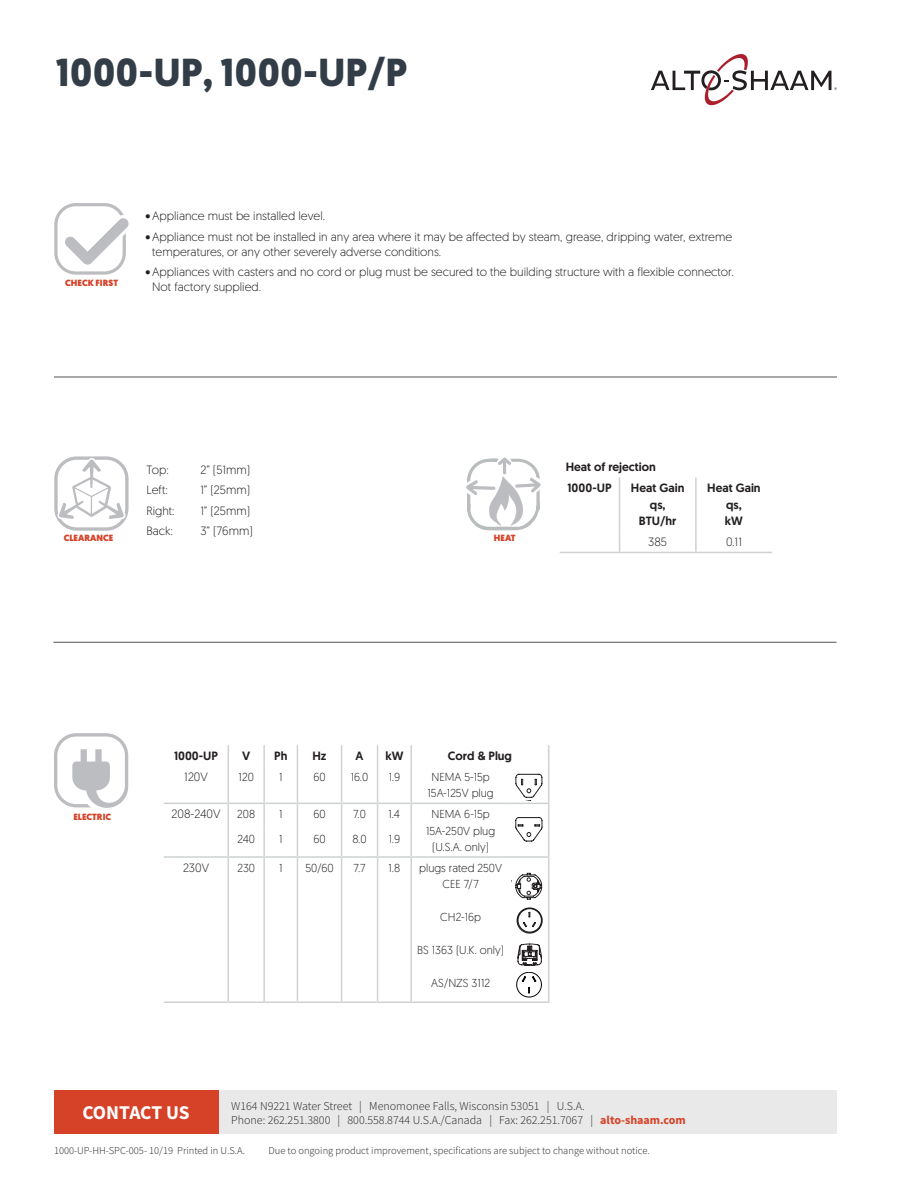
<style>
.page{position:relative;width:918px;height:1188px;background:#fff}
.page>*{position:absolute;margin:0;border:0;box-sizing:border-box;transform-origin:0 0}
.Main_Title{font:700 39px "Geomanist";color:#323d47}
.t1{font:700 19.5px "Source Sans Pro";letter-spacing:-.01em;color:#fff}
.body_text{font:300 12px/15px "Geomanist";color:#231f20}
.t2{font:300 12px/14.4px "Source Sans Pro";color:#231f20}
.dimensions{font:500 12px/16.5px "Geomanist";color:#231f20;text-align:center}
.dimensions-2{font:300 12px "Geomanist";color:#231f20}
.dimensions-3{font:300 11.55px/16.5px "Geomanist";color:#231f20;text-align:center}
.t3{font:300 10.5px "Source Sans Pro";color:#231f20}
.t4{font:italic 10.05px "Noto Sans";color:#231f20;scale:1.04 1}
.symbol_text{font:900 9px "Geomanist";color:#d64227}
.s1{font-weight:700;color:#d64227}
</style>
<div class="page">
<div style="left:218px;top:1091px;width:619px;height:43px;background:#e9e9e9"></div>
<div style="left:54px;top:1091px;width:164px;height:43px;background:#d64227"></div>
<svg style="left:651px;top:54px;width:186px;height:52px"></svg>
<hr style="left:54px;top:377px;width:783px;height:1px;background:#535355">
<svg style="left:548px;top:745px;width:1px;height:21px"></svg>
<hr style="left:548px;top:766px;width:1px;height:37px;background:#cfd2d2">
<hr style="left:164px;top:803px;width:64px;height:1px;background:#cfd2d2">
<hr style="left:164px;top:856px;width:64px;height:2px;background:#cfd2d2">
<hr style="left:411px;top:856px;width:99px;height:2px;background:#cfd2d2">
<hr style="left:510px;top:856px;width:39px;height:2px;background:#cfd2d2">
<hr style="left:548px;top:858px;width:1px;height:144px;background:#cfd2d2">
<hr style="left:164px;top:1002px;width:64px;height:1px;background:#cfd2d2">
<hr style="left:411px;top:1002px;width:99px;height:1px;background:#cfd2d2">
<hr style="left:510px;top:1002px;width:39px;height:1px;background:#cfd2d2">
<hr style="left:411px;top:803px;width:99px;height:1px;background:#cfd2d2">
<hr style="left:510px;top:803px;width:39px;height:1px;background:#cfd2d2">
<svg style="left:228px;top:745px;width:1px;height:21px"></svg>
<hr style="left:263px;top:745px;width:2px;height:21px;background:#cfd2d2">
<svg style="left:297px;top:745px;width:1px;height:21px"></svg>
<svg style="left:341px;top:745px;width:1px;height:21px"></svg>
<svg style="left:377px;top:745px;width:1px;height:21px"></svg>
<hr style="left:410px;top:745px;width:2px;height:21px;background:#cfd2d2">
<hr style="left:228px;top:766px;width:1px;height:37px;background:#cfd2d2">
<hr style="left:263px;top:766px;width:2px;height:37px;background:#cfd2d2">
<hr style="left:297px;top:766px;width:1px;height:37px;background:#cfd2d2">
<hr style="left:341px;top:766px;width:1px;height:37px;background:#cfd2d2">
<hr style="left:377px;top:766px;width:1px;height:37px;background:#cfd2d2">
<hr style="left:410px;top:766px;width:2px;height:37px;background:#cfd2d2">
<hr style="left:228px;top:803px;width:36px;height:1px;background:#cfd2d2">
<hr style="left:264px;top:803px;width:33px;height:1px;background:#cfd2d2">
<hr style="left:263px;top:804px;width:2px;height:24px;background:#cfd2d2">
<hr style="left:297px;top:803px;width:45px;height:1px;background:#cfd2d2">
<hr style="left:342px;top:803px;width:36px;height:1px;background:#cfd2d2">
<hr style="left:378px;top:803px;width:33px;height:1px;background:#cfd2d2">
<hr style="left:410px;top:804px;width:2px;height:24px;background:#cfd2d2">
<svg style="left:228px;top:804px;width:1px;height:52px"></svg>
<hr style="left:263px;top:828px;width:2px;height:28px;background:#cfd2d2">
<svg style="left:297px;top:804px;width:1px;height:52px"></svg>
<svg style="left:341px;top:804px;width:1px;height:52px"></svg>
<svg style="left:377px;top:804px;width:1px;height:52px"></svg>
<hr style="left:410px;top:828px;width:2px;height:28px;background:#cfd2d2">
<hr style="left:228px;top:856px;width:36px;height:2px;background:#cfd2d2">
<hr style="left:228px;top:858px;width:1px;height:144px;background:#cfd2d2">
<hr style="left:264px;top:856px;width:33px;height:2px;background:#cfd2d2">
<hr style="left:263px;top:858px;width:2px;height:144px;background:#cfd2d2">
<hr style="left:297px;top:856px;width:45px;height:2px;background:#cfd2d2">
<hr style="left:297px;top:858px;width:1px;height:144px;background:#cfd2d2">
<hr style="left:342px;top:856px;width:36px;height:2px;background:#cfd2d2">
<hr style="left:341px;top:858px;width:1px;height:144px;background:#cfd2d2">
<hr style="left:378px;top:856px;width:33px;height:2px;background:#cfd2d2">
<hr style="left:377px;top:858px;width:1px;height:144px;background:#cfd2d2">
<hr style="left:410px;top:858px;width:2px;height:144px;background:#cfd2d2">
<hr style="left:228px;top:1002px;width:36px;height:1px;background:#cfd2d2">
<hr style="left:264px;top:1002px;width:33px;height:1px;background:#cfd2d2">
<hr style="left:297px;top:1002px;width:45px;height:1px;background:#cfd2d2">
<hr style="left:342px;top:1002px;width:36px;height:1px;background:#cfd2d2">
<hr style="left:378px;top:1002px;width:33px;height:1px;background:#cfd2d2">
<hr style="left:560px;top:552px;width:60px;height:1px;background:#cfd2d2">
<hr style="left:619px;top:477px;width:1px;height:54px;background:#cfd2d2">
<hr style="left:695px;top:477px;width:2px;height:54px;background:#cfd2d2">
<svg style="left:619px;top:531px;width:1px;height:21px"></svg>
<hr style="left:695px;top:531px;width:2px;height:21px;background:#cfd2d2">
<hr style="left:620px;top:552px;width:76px;height:1px;background:#cfd2d2">
<hr style="left:696px;top:552px;width:76px;height:1px;background:#cfd2d2">
<svg style="left:54px;top:456px;width:75px;height:75px"></svg>
<svg style="left:54px;top:203px;width:75px;height:72px"></svg>
<svg style="left:466px;top:457px;width:75px;height:73px"></svg>
<svg style="left:54px;top:733px;width:74px;height:75px"></svg>
<div style="left:512px;top:770px;width:34px;height:30px;background:linear-gradient(to right,#fff,#fff)"></div>
<svg style="left:517px;top:944px;width:25px;height:21px"></svg>
<svg style="left:516px;top:907px;width:27px;height:27px"></svg>
<svg style="left:515px;top:873px;width:28px;height:27px"></svg>
<svg style="left:511px;top:774px;width:38px;height:82px"></svg>
<svg style="left:516px;top:972px;width:26px;height:25px"></svg>
<hr style="left:53px;top:642px;width:783px;height:1px;background:#535355">
<p class="Main_Title" style="left:56px;top:47px;width:353px">1000-UP, 1000-UP/P</p>
<p class="symbol_text" style="left:65px;top:277px;width:54px">CHECK FIRST</p>
<p class="body_text" style="left:146px;top:208px;width:181px">• Appliance must be installed level.</p>
<p class="body_text" style="left:152px;top:228px;width:582px;text-indent:-7px">• Appliance must not be installed in any area where it may be affected by steam, grease, dripping water, extreme temperatures, or any other severely adverse conditions.</p>
<p class="body_text" style="left:152px;top:264px;width:583px;text-indent:-7px">• Appliances with casters and no cord or plug must be secured to the building structure with a flexible connector.<br>Not factory supplied.</p>
<p class="symbol_text" style="left:64px;top:532px;width:51px">CLEARANCE</p>
<p class="body_text" style="left:146px;top:462px;width:24px">Top:</p>
<p class="body_text" style="left:200px;top:462px;width:51px">2” (51mm)</p>
<p class="body_text" style="left:146px;top:482px;width:23px">Left:</p>
<p class="body_text" style="left:200px;top:482px;width:51px">1” (25mm)</p>
<p class="body_text" style="left:146px;top:503px;width:30px">Right:</p>
<p class="body_text" style="left:200px;top:503px;width:51px">1” (25mm)</p>
<p class="body_text" style="left:146px;top:523px;width:28px">Back:</p>
<p class="body_text" style="left:200px;top:523px;width:54px">3” (76mm)</p>
<p class="symbol_text" style="left:494px;top:532px;width:23px">HEAT</p>
<p class="dimensions" style="left:566px;top:459px;width:92px">Heat of rejection</p>
<p class="dimensions" style="left:568px;top:480px;width:46px">1000-UP</p>
<p class="dimensions" style="left:631px;top:480px;width:55px">Heat Gain qs,</p>
<p class="dimensions" style="left:639px;top:513px;width:39px">BTU/hr</p>
<p class="dimensions" style="left:707px;top:480px;width:55px">Heat Gain qs,</p>
<p class="dimensions" style="left:725px;top:513px;width:20px">kW</p>
<p class="body_text" style="left:648px;top:534px;width:20px">385</p>
<p class="body_text" style="left:726px;top:534px;width:17px">0.11</p>
<p class="symbol_text" style="left:73px;top:811px;width:39px">ELECTRIC</p>
<p class="dimensions" style="left:174px;top:748px;width:46px">1000-UP</p>
<p class="dimensions" style="left:242px;top:748px;width:10px">V</p>
<p class="dimensions" style="left:274px;top:748px;width:15px">Ph</p>
<p class="dimensions" style="left:312px;top:748px;width:16px">Hz</p>
<p class="dimensions" style="left:356px;top:748px;width:9px">A</p>
<p class="dimensions" style="left:385px;top:748px;width:20px">kW</p>
<p class="dimensions" style="left:448px;top:748px;width:66px">Cord &amp; Plug</p>
<p class="dimensions-2" style="left:184px;top:769px;width:25px">120V</p>
<p class="dimensions-3" style="left:239px;top:768px;width:17px">120</p>
<p class="dimensions-3" style="left:279px;top:768px;width:5px">1</p>
<p class="dimensions-3" style="left:313px;top:768px;width:14px">60</p>
<p class="dimensions-3" style="left:351px;top:768px;width:19px">16.0</p>
<p class="dimensions-3" style="left:389px;top:768px;width:13px">1.9</p>
<p class="dimensions-3" style="left:428px;top:768px;width:68px">NEMA 5-15p<br>15A-125V plug</p>
<p class="dimensions-2" style="left:172px;top:806px;width:51px">208-240V</p>
<p class="dimensions-3" style="left:237px;top:805px;width:19px">208</p>
<p class="dimensions-3" style="left:279px;top:805px;width:5px">1</p>
<p class="dimensions-3" style="left:313px;top:805px;width:14px">60</p>
<p class="dimensions-3" style="left:353px;top:805px;width:14px">7.0</p>
<p class="dimensions-3" style="left:389px;top:805px;width:13px">1.4</p>
<p class="dimensions-3" style="left:431px;top:805px;width:60px">NEMA 6-15p</p>
<p class="dimensions-3" style="left:426px;top:822px;width:71px">15A-250V plug</p>
<p class="dimensions-3" style="left:432px;top:838px;width:58px">(U.S.A. only)</p>
<p class="dimensions-3" style="left:237px;top:830px;width:19px">240</p>
<p class="dimensions-3" style="left:279px;top:830px;width:5px">1</p>
<p class="dimensions-3" style="left:313px;top:830px;width:14px">60</p>
<p class="dimensions-3" style="left:352px;top:830px;width:16px">8.0</p>
<p class="dimensions-3" style="left:389px;top:830px;width:13px">1.9</p>
<p class="dimensions-2" style="left:183px;top:860px;width:28px">230V</p>
<p class="dimensions-3" style="left:237px;top:859px;width:19px">230</p>
<p class="dimensions-3" style="left:279px;top:859px;width:5px">1</p>
<p class="dimensions-3" style="left:305px;top:859px;width:30px">50/60</p>
<p class="dimensions-3" style="left:354px;top:859px;width:14px">7.7</p>
<p class="dimensions-3" style="left:389px;top:859px;width:13px">1.8</p>
<p class="dimensions-3" style="left:419px;top:859px;width:84px">plugs rated 250V</p>
<p class="dimensions-3" style="left:443px;top:875px;width:38px">CEE 7/7</p>
<p class="dimensions-3" style="left:440px;top:908px;width:42px">CH2-16p</p>
<p class="dimensions-3" style="left:417px;top:941px;width:88px">BS 1363 (U.K. only)</p>
<p class="dimensions-3" style="left:431px;top:974px;width:61px">AS/NZS 3112</p>
<p class="t4" style="left:470px;top:944px;width:38px">BS 1363</p>
<p class="t2" style="left:231px;top:1098px;width:456px">W164 N9221 Water Street | Menomonee Falls, Wisconsin 53051 | U.S.A.<br>Phone: 262.251.3800 | 800.558.8744 U.S.A./Canada | Fax: 262.251.7067 | <span class="s1">alto-shaam.com</span></p>
<p class="t3" style="left:54px;top:1144px;width:192px">1000-UP-HH-SPC-005- 10/19 Printed in U.S.A.</p>
<p class="t3" style="left:269px;top:1144px;width:383px">Due to ongoing product improvement, specifications are subject to change without notice.</p>
<h2 class="t1" style="left:82px;top:1100px;width:109px">CONTACT US</h2>
</div>
